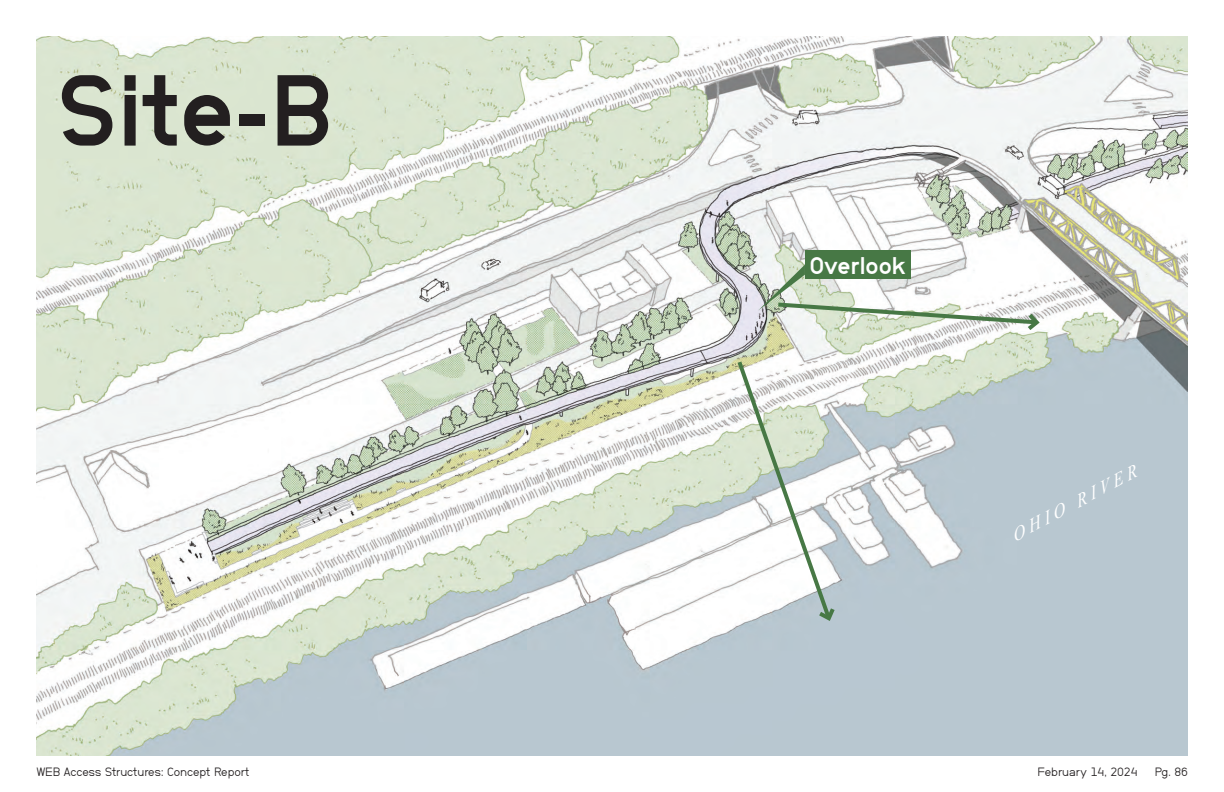
<style>
.page{position:relative;width:1224px;height:792px;background:#fff}
.page>*{position:absolute;margin:0;border:0;box-sizing:border-box;transform-origin:0 0}
.t1{font:700 100px "NB Grotesk";color:#231f20}
.t2{font:700 24px "NB Grotesk";letter-spacing:-.005em;color:#fff}
.t3{font:italic 18px "Times New Roman";color:#fff}
.t4{font:12px "NB Grotesk";color:#231f20}
</style>
<div class="page">
<img style="left:36px;top:36px;width:1152px;height:720px">
<svg style="left:734px;top:357px;width:104px;height:267px"></svg>
<div style="left:805px;top:251px;width:105px;height:28px;background:#477845"></div>
<svg style="left:758px;top:265px;width:285px;height:69px"></svg>
<h1 class="t1" style="left:58px;top:52px;width:277px">Site-B</h1>
<h2 class="t2" style="left:809px;top:252px;width:98px">Overlook</h2>
<h3 class="t3" style="left:1006px;top:525px;width:141px;rotate:-28deg">O H I O R I V E R</h3>
<p class="t4" style="left:37px;top:764px;width:214px">WEB Access Structures: Concept Report</p>
<p class="t4" style="left:1037px;top:764px;width:102px">February 14, 2024</p>
<p class="t4" style="left:1155px;top:764px;width:35px">Pg. 86</p>
</div>
